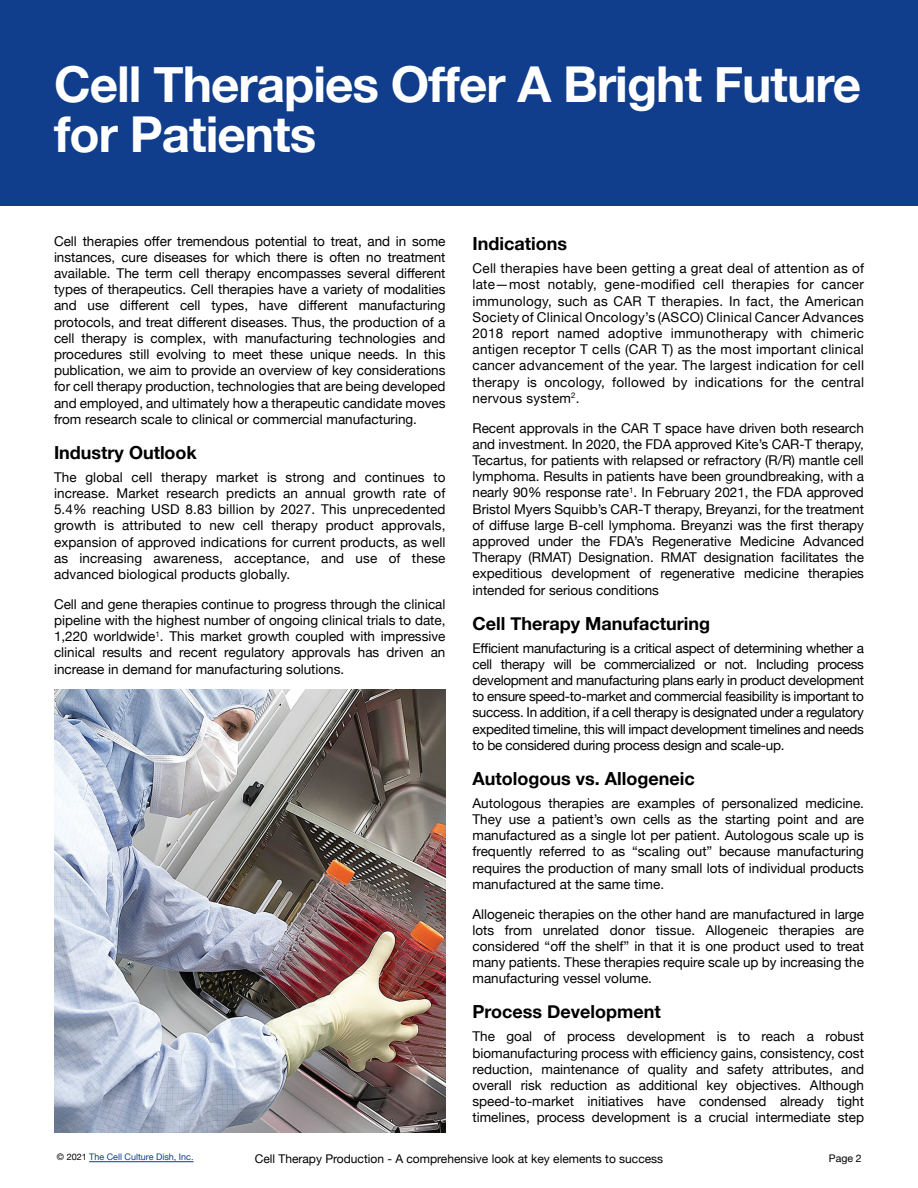
<style>
.page{position:relative;width:918px;height:1188px;background:#fff}
.page>*{position:absolute;margin:0;border:0;box-sizing:border-box;transform-origin:0 0}
.t1{font:700 49.5px/49.5px "Helvetica Neue";letter-spacing:-.02em;color:#fff}
.t2{font:700 18px "Helvetica Neue";color:#000001}
.t3{font:13.5px/16.2px "Helvetica Neue";color:#000001;text-align:justify}
.t4{font:12px "Helvetica Neue";color:#000001}
.t5{font:10.5px "Helvetica Neue";color:#000001}
.t6{font:9px "Helvetica Neue";color:#103d8c}
.s1{color:#000001}
</style>
<div class="page">
<hr style="left:89px;top:1161px;width:105px;height:1px;background:#103d8c">
<img style="left:54px;top:690px;width:392px;height:442px">
<div style="left:0;top:0;width:918px;height:206px;background:#103d8c"></div>
<h1 class="t1" style="left:54px;top:61px;width:809px">Cell Therapies Offer A Bright Future for Patients</h1>
<p class="t3" style="left:54px;top:233px;width:393px">Cell therapies offer tremendous potential to treat, and in some instances, cure diseases for which there is often no treatment available. The term cell therapy encompasses several different types of therapeutics. Cell therapies have a variety of modalities and use different cell types, have different manufacturing protocols, and treat different diseases. Thus, the production of a cell therapy is complex, with manufacturing technologies and procedures still evolving to meet these unique needs. In this publication, we aim to provide an overview of key considerations for cell therapy production, technologies that are being developed and employed, and ultimately how a therapeutic candidate moves from research scale to clinical or commercial manufacturing.</p>
<h2 class="t2" style="left:54px;top:438px;width:144px">Industry Outlook</h2>
<p class="t3" style="left:54px;top:470px;width:393px">The global cell therapy market is strong and continues to increase. Market research predicts an annual growth rate of 5.4% reaching USD 8.83 billion by 2027. This unprecedented growth is attributed to new cell therapy product approvals, expansion of approved indications for current products, as well as increasing awareness, acceptance, and use of these advanced biological products globally.</p>
<p class="t3" style="left:54px;top:597px;width:393px">Cell and gene therapies continue to progress through the clinical pipeline with the highest number of ongoing clinical trials to date, 1,220 worldwide<sup>1</sup>. This market growth coupled with impressive clinical results and recent regulatory approvals has driven an increase in demand for manufacturing solutions.</p>
<h2 class="t2" style="left:472px;top:230px;width:96px">Indications</h2>
<p class="t3" style="left:472px;top:261px;width:393px">Cell therapies have been getting a great deal of attention as of late—most notably, gene-modified cell therapies for cancer immunology, such as CAR T therapies. In fact, the American Society of Clinical Oncology’s (ASCO) Clinical Cancer Advances 2018 report named adoptive immunotherapy with chimeric antigen receptor T cells (CAR T) as the most important clinical cancer advancement of the year. The largest indication for cell therapy is oncology, followed by indications for the central nervous system<sup>2</sup>.</p>
<p class="t3" style="left:472px;top:420px;width:393px">Recent approvals in the CAR T space have driven both research and investment. In 2020, the FDA approved Kite’s CAR-T therapy, Tecartus, for patients with relapsed or refractory (R/R) mantle cell lymphoma. Results in patients have been groundbreaking, with a nearly 90% response rate<sup>1</sup>. In February 2021, the FDA approved Bristol Myers Squibb’s CAR-T therapy, Breyanzi, for the treatment of diffuse large B-cell lymphoma. Breyanzi was the first therapy approved under the FDA’s Regenerative Medicine Advanced Therapy (RMAT) Designation. RMAT designation facilitates the expeditious development of regenerative medicine therapies intended for serious conditions</p>
<h2 class="t2" style="left:472px;top:609px;width:239px">Cell Therapy Manufacturing</h2>
<p class="t3" style="left:472px;top:640px;width:393px">Efficient manufacturing is a critical aspect of determining whether a cell therapy will be commercialized or not. Including process development and manufacturing plans early in product development to ensure speed-to-market and commercial feasibility is important to success. In addition, if a cell therapy is designated under a regulatory expedited timeline, this will impact development timelines and needs to be considered during process design and scale-up.</p>
<h2 class="t2" style="left:472px;top:764px;width:224px">Autologous vs. Allogeneic</h2>
<p class="t3" style="left:472px;top:796px;width:393px">Autologous therapies are examples of personalized medicine.<br>They use a patient’s own cells as the starting point and are manufactured as a single lot per patient. Autologous scale up is frequently referred to as “scaling out” because manufacturing requires the production of many small lots of individual products manufactured at the same time.</p>
<p class="t3" style="left:472px;top:906px;width:393px">Allogeneic therapies on the other hand are manufactured in large lots from unrelated donor tissue. Allogeneic therapies are considered “off the shelf” in that it is one product used to treat many patients. These therapies require scale up by increasing the manufacturing vessel volume.</p>
<h2 class="t2" style="left:472px;top:998px;width:190px">Process Development</h2>
<p class="t3" style="left:472px;top:1029px;width:393px">The goal of process development is to reach a robust biomanufacturing process with efficiency gains, consistency, cost reduction, maintenance of quality and safety attributes, and overall risk reduction as additional key objectives. Although speed-to-market initiatives have condensed already tight timelines, process development is a crucial intermediate step</p>
<p class="t6" style="left:57px;top:1151px;width:138px"><span class="s1">© 2021</span> The Cell Culture Dish, Inc.</p>
<p class="t4" style="left:255px;top:1150px;width:410px">Cell Therapy Production - A comprehensive look at key elements to success</p>
<p class="t5" style="left:829px;top:1150px;width:34px">Page 2</p>
</div>
